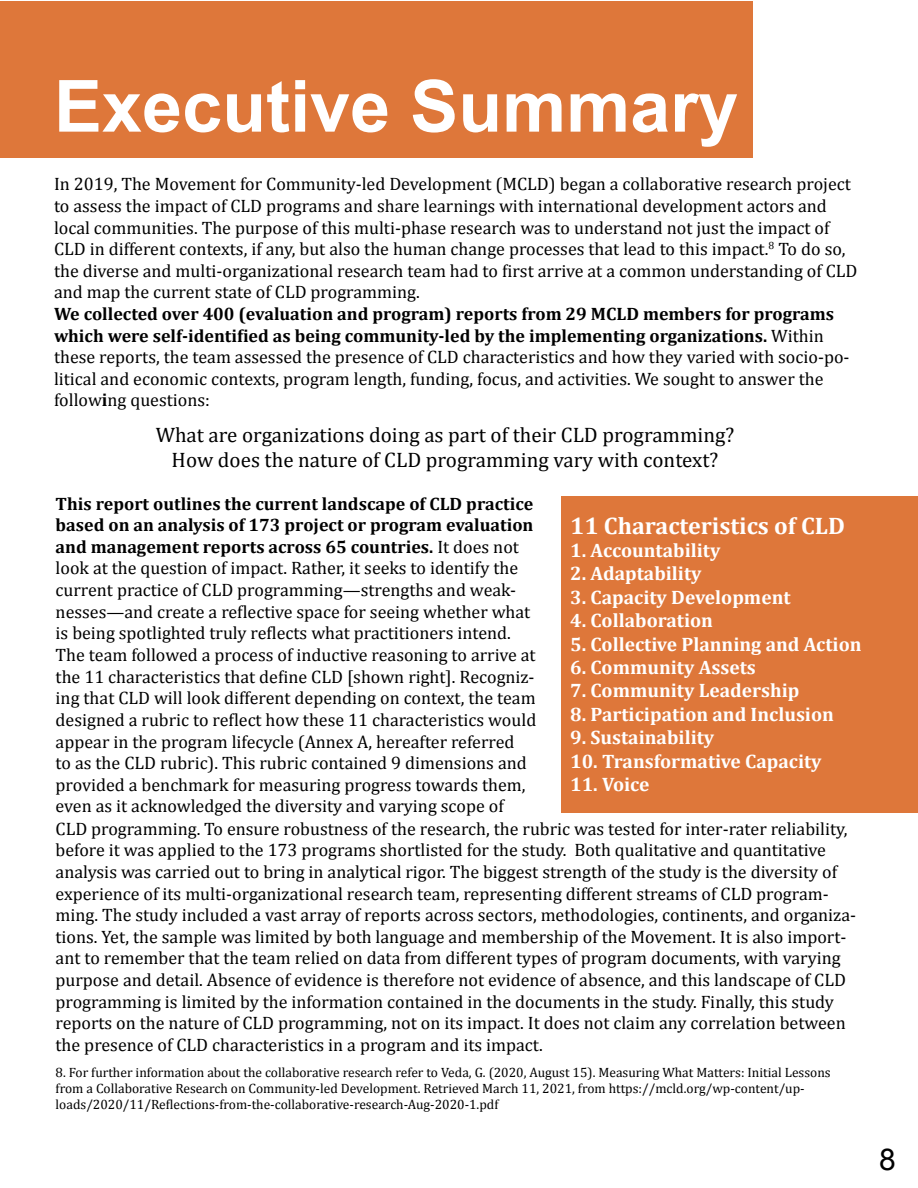
<style>
.page{position:relative;width:918px;height:1188px;background:#fff}
.page>*{position:absolute;margin:0;border:0;box-sizing:border-box;transform-origin:0 0}
.t1{font:700 72px "Arial";color:#fff}
.t2{font:30px "Arial";color:#000}
.t3{font:700 24px "Cambria";color:#fff}
.t4{font:21px/25.2px "Cambria";color:#000;text-align:center}
.t5{font:700 19.5px "Cambria";color:#fff}
.t6{font:18px/21.6px "Cambria";color:#000}
.t7{font:13.5px/16.2px "Cambria";color:#000}
.s1{font-weight:700}
</style>
<div class="page">
<div style="left:1px;top:1px;width:752px;height:157px;background:#de773a"></div>
<div style="left:561px;top:496px;width:356px;height:317px;background:#de773a"></div>
<h1 class="t1" style="left:54px;top:58px;width:686px">Executive Summary</h1>
<p class="t6" style="left:54px;top:173px;width:805px">In 2019, The Movement for Community-led Development (MCLD) began a collaborative research project to assess the impact of CLD programs and share learnings with international development actors and local communities. The purpose of this multi-phase research was to understand not just the impact of CLD in different contexts, if any, but also the human change processes that lead to this impact.<sup>8</sup> To do so, the diverse and multi-organizational research team had to first arrive at a common understanding of CLD and map the current state of CLD programming.</p>
<p class="t6" style="left:54px;top:303px;width:797px"><span class="s1">We collected over 400 (evaluation and program) reports from 29 MCLD members for programs which were self-identified as being community-led by the implementing organizations.</span> Within these reports, the team assessed the presence of CLD characteristics and how they varied with socio-po&shy;litical and economic contexts, program length, funding, focus, and activities. We sought to answer the follow<span class="s1">i</span>ng questions:</p>
<p class="t4" style="left:156px;top:422px;width:580px">What are organizations doing as part of their CLD programming?<br>How does the nature of CLD programming vary with context?</p>
<p class="t6" style="left:56px;top:493px;width:479px"><span class="s1">This report outlines the current landscape of CLD practice based on an analysis of 173 project or program evaluation and management reports across 65 countries.</span> It does not look at the question of impact. Rather, it seeks to identify the current practice of CLD programming—strengths and weak&shy;nesses—and create a reflective space for seeing whether what is being spotlighted truly reflects what practitioners intend.</p>
<p class="t6" style="left:56px;top:644px;width:482px">The team followed a process of inductive reasoning to arrive at the 11 characteristics that define CLD [shown right]. Recogniz&shy;ing that CLD will look different depending on context, the team designed a rubric to reflect how these 11 characteristics would appear in the program lifecycle (Annex A, hereafter referred<br>to as the CLD rubric). This rubric contained 9 dimensions and provided a benchmark for measuring progress towards them, even as it acknowledged the diversity and varying scope of</p>
<h3 class="t3" style="left:570px;top:508px;width:276px">11 Characteristics of CLD</h3>
<p class="t5" style="left:570px;top:537px;width:152px">1. Accountability</p>
<p class="t5" style="left:570px;top:560px;width:133px">2. Adaptability</p>
<p class="t5" style="left:570px;top:583px;width:222px">3. Capacity Development</p>
<p class="t5" style="left:570px;top:607px;width:144px">4. Collaboration</p>
<p class="t5" style="left:570px;top:630px;width:293px">5. Collective Planning and Action</p>
<p class="t5" style="left:570px;top:654px;width:187px">6. Community Assets</p>
<p class="t5" style="left:570px;top:677px;width:231px">7. Community Leadership</p>
<p class="t5" style="left:570px;top:700px;width:265px">8. Participation and Inclusion</p>
<p class="t5" style="left:570px;top:724px;width:146px">9. Sustainability</p>
<p class="t5" style="left:570px;top:747px;width:253px">10. Transformative Capacity</p>
<p class="t5" style="left:570px;top:771px;width:81px">11. Voice</p>
<p class="t6" style="left:56px;top:818px;width:802px">CLD programming. To ensure robustness of the research, the rubric was tested for inter-rater reliability, before it was applied to the 173 programs shortlisted for the study. Both qualitative and quantitative analysis was carried out to bring in analytical rigor. The biggest strength of the study is the diversity of experience of its multi-organizational research team, representing different streams of CLD program&shy;ming. The study included a vast array of reports across sectors, methodologies, continents, and organiza&shy;tions. Yet, the sample was limited by both language and membership of the Movement. It is also import&shy;ant to remember that the team relied on data from different types of program documents, with varying purpose and detail. Absence of evidence is therefore not evidence of absence, and this landscape of CLD programming is limited by the information contained in the documents in the study. Finally, this study reports on the nature of CLD programming, not on its impact. It does not claim any correlation between the presence of CLD characteristics in a program and its impact.</p>
<p class="t7" style="left:56px;top:1064px;width:777px">8. For further information about the collaborative research refer to Veda, G. (2020, August 15). Measuring What Matters: Initial Lessons from a Collaborative Research on Community-led Development. Retrieved March 11, 2021, from https://mcld.org/wp-content/up&shy;loads/2020/11/Reflections-from-the-collaborative-research-Aug-2020-1.pdf</p>
<h2 class="t2" style="left:879px;top:1140px;width:18px">8</h2>
</div>
